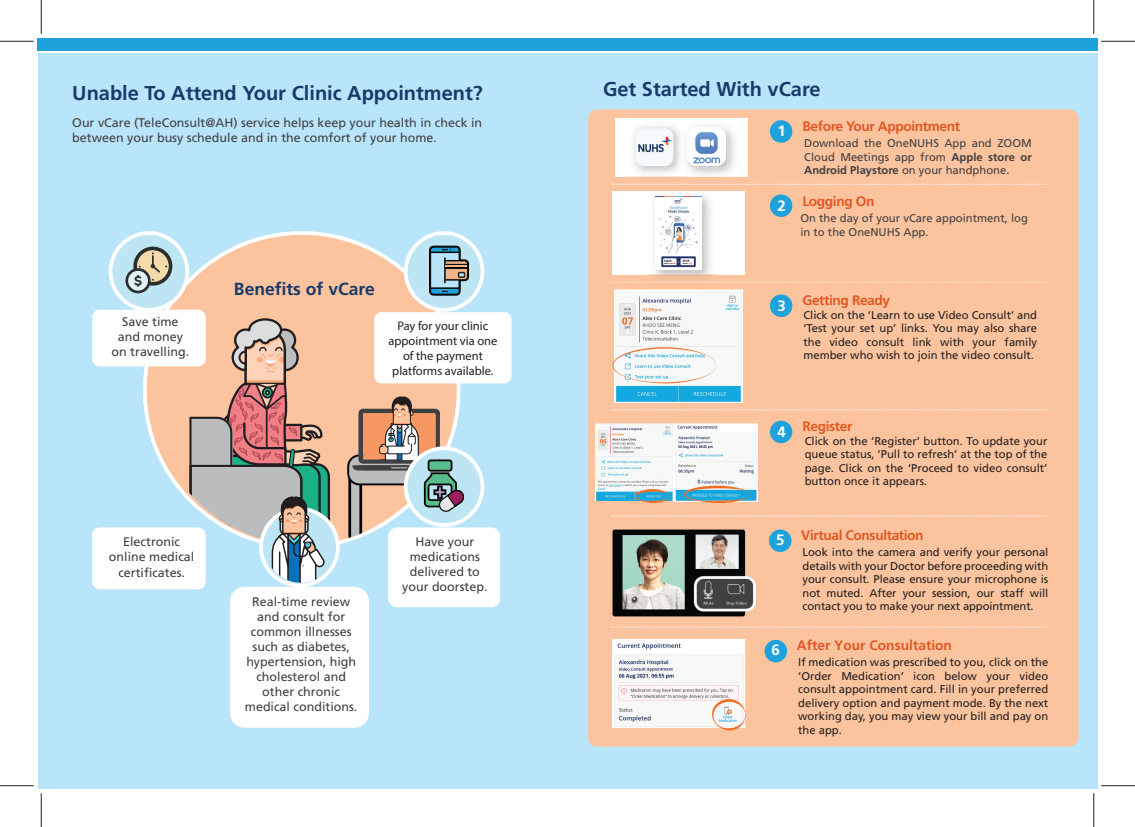
<style>
.page{position:relative;width:1135px;height:827px;background:#fff}
.page>*{position:absolute;margin:0;border:0;box-sizing:border-box;transform-origin:0 0}
.t1{font:700 20px "Frutiger LT Std";color:#183a69}
.t2{font:700 17.5px "Frutiger LT Std";color:#183a69}
.t3{font:700 15px "Frutiger LT Std";color:#fff}
.t4{font:700 13.75px "Frutiger LT Std";letter-spacing:-.03em;color:#e25825}
.t5{font:700 13.75px "Frutiger LT Std";color:#e25825}
.t6{font:12.5px/15px "Frutiger LT Std";color:#404041;text-align:center}
.t7{font:12.5px/15px "Myriad Pro";color:#231f20;text-align:center}
.t8{font:11.25px/13.5px "Frutiger LT Std";color:#231f20;text-align:justify}
.t9{font:11.25px/13.5px "Frutiger LT Std";color:#413f41;text-align:justify}
.s1{font-weight:700}
.s2{font-size:15px;color:#fff}
</style>
<div class="page">
<div style="left:38px;top:39px;width:1059px;height:749px;background:#b9e5fa"></div>
<div style="left:588px;top:109px;width:490px;height:637px;background:#fbc49e;border-radius:9px"></div>
<div style="left:38px;top:39px;width:1059px;height:13px;background:#1fa2db"></div>
<hr style="left:38px;top:51px;width:1059px;height:1px;background:#fff">
<div style="left:145px;top:233px;width:314px;height:314px;background:#fbc49e;border-radius:50%"></div>
<div style="left:230px;top:587px;width:139px;height:140px;background:#fff;border-radius:15px"></div>
<svg style="left:261px;top:509px;width:77px;height:76px"></svg>
<div style="left:259px;top:507px;width:81px;height:80px;border:4px solid #fff;border-radius:50%"></div>
<svg style="left:189px;top:318px;width:142px;height:264px"></svg>
<div style="left:304px;top:541px;width:7px;height:7px;border:1px solid #211d1e;border-radius:50%"></div>
<div style="left:388px;top:527px;width:112px;height:80px;background:#fff;border-radius:9px"></div>
<div style="left:406px;top:448px;width:76px;height:77px;background:#bde5f3;border-radius:50%"></div>
<div style="left:404px;top:446px;width:80px;height:81px;border:4px solid #fff;border-radius:50%"></div>
<svg style="left:348px;top:396px;width:118px;height:146px"></svg>
<div style="left:92px;top:527px;width:114px;height:62px;background:#fff;border-radius:8px"></div>
<div style="left:770px;top:120px;width:22px;height:23px;background:#1fa2db;border-radius:50%"></div>
<div style="left:769px;top:529px;width:22px;height:23px;background:#1fa2db;border-radius:50%"></div>
<svg style="left:611px;top:282px;width:436px;height:1px"></svg>
<svg style="left:611px;top:409px;width:437px;height:1px"></svg>
<svg style="left:611px;top:516px;width:437px;height:1px"></svg>
<div style="left:111px;top:233px;width:76px;height:77px;background:#bde5f3;border-radius:50%"></div>
<div style="left:109px;top:231px;width:80px;height:81px;border:4px solid #fff;border-radius:50%"></div>
<div style="left:374px;top:312px;width:138px;height:71px;background:#fff;border-radius:7px"></div>
<div style="left:406px;top:233px;width:76px;height:77px;background:#bde5f3;border-radius:50%"></div>
<div style="left:404px;top:231px;width:80px;height:81px;border:4px solid #fff;border-radius:50%"></div>
<svg style="left:125px;top:246px;width:47px;height:47px"></svg>
<svg style="left:429px;top:245px;width:41px;height:51px"></svg>
<div style="left:92px;top:310px;width:114px;height:56px;background:#fff;border-radius:8px"></div>
<div style="left:770px;top:194px;width:22px;height:23px;background:#1fa2db;border-radius:50%"></div>
<div style="left:615px;top:118px;width:132px;height:59px;background:#fff"></div>
<img style="left:626px;top:125px;width:115px;height:52px">
<img style="left:635px;top:128px;width:39px;height:38px">
<svg style="left:611px;top:183px;width:437px;height:2px"></svg>
<img style="left:679px;top:125px;width:9px;height:52px">
<img style="left:685px;top:127px;width:43px;height:40px">
<img style="left:687px;top:127px;width:39px;height:39px">
<div style="left:770px;top:294px;width:22px;height:23px;background:#1fa2db;border-radius:50%"></div>
<div style="left:770px;top:420px;width:22px;height:23px;background:#1fa2db;border-radius:50%"></div>
<img style="left:612px;top:529px;width:144px;height:88px">
<svg style="left:611px;top:627px;width:437px;height:1px"></svg>
<div style="left:764px;top:640px;width:23px;height:22px;background:#1fa2db;border-radius:50%"></div>
<img style="left:614px;top:289px;width:129px;height:113px">
<div style="left:613px;top:191px;width:132px;height:83px;background:#fff"></div>
<img style="left:648px;top:195px;width:70px;height:88px">
<img style="left:649px;top:282px;width:68px;height:1px">
<img style="left:656px;top:196px;width:46px;height:73px">
<svg style="left:612px;top:347px;width:104px;height:36px;background:#eaebea"></svg>
<img style="left:595px;top:423px;width:78px;height:78px">
<svg style="left:635px;top:489px;width:35px;height:14px"></svg>
<img style="left:675px;top:423px;width:82px;height:78px">
<svg style="left:684px;top:485px;width:66px;height:18px"></svg>
<img style="left:613px;top:639px;width:132px;height:88px">
<svg style="left:712px;top:699px;width:33px;height:31px"></svg>
<hr style="left:0;top:41px;width:34px;height:1px;background:#231f20">
<hr style="left:1101px;top:41px;width:34px;height:1px;background:#231f20">
<hr style="left:0;top:785px;width:34px;height:1px;background:#231f20">
<hr style="left:1101px;top:785px;width:34px;height:1px;background:#231f20">
<hr style="left:41px;top:0;width:1px;height:34px;background:#231f20">
<hr style="left:41px;top:793px;width:1px;height:34px;background:#231f20">
<hr style="left:1093px;top:0;width:1px;height:34px;background:#231f20">
<hr style="left:1093px;top:793px;width:1px;height:34px;background:#231f20">
<h1 class="t1" style="left:72px;top:81px;width:412px">Unable To Attend Your Clinic Appointment?</h1>
<h1 class="t1" style="left:603px;top:77px;width:219px">Get Started With vCare</h1>
<p class="t6" style="left:72px;top:115px;width:411px;text-align:left">Our vCare (TeleConsult@AH) service helps keep your health in check in between your busy schedule and in the comfort of your home.</p>
<p class="t4" style="left:802px;top:118px;width:159px">Before Your Appointment</p>
<h3 class="t3" style="left:777px;top:122px;width:10px">1</h3>
<p class="t9" style="left:804px;top:136px;width:229px">Download the OneNUHS App and ZOOM Cloud Meetings app from <span class="s1">Apple store or Android Playstore</span> on your handphone.</p>
<p class="t4" style="left:802px;top:193px;width:73px">Logging On</p>
<h3 class="t3" style="left:777px;top:197px;width:10px">2</h3>
<p class="t6" style="left:112px;top:314px;width:79px">Save time and money on travelling.</p>
<h2 class="t2" style="left:234px;top:278px;width:142px">Benefits of vCare</h2>
<p class="t7" style="left:388px;top:318px;width:111px">Pay for your clinic appointment via one of the payment platforms available.</p>
<p class="t6" style="left:109px;top:534px;width:87px">Electronic online medical certificates.</p>
<p class="t6" style="left:245px;top:594px;width:114px">Real-time review and consult for common illnesses such as diabetes, hypertension, high cholesterol and other chronic medical conditions.</p>
<p class="t6" style="left:402px;top:534px;width:87px">Have your medications delivered to your doorstep.</p>
<p class="t9" style="left:800px;top:212px;width:229px">On the day of your vCare appointment, log in to the OneNUHS App.</p>
<p class="t4" style="left:777px;top:292px;width:114px"><span class="s2">3</span> Getting Ready</p>
<p class="t8" style="left:803px;top:308px;width:235px">Click on the ‘Learn to use Video Consult’ and ‘Test your set up’ links. You may also share the video consult link with your family member who wish to join the video consult.</p>
<p class="t4" style="left:777px;top:418px;width:76px"><span class="s2">4</span> Register</p>
<p class="t8" style="left:805px;top:434px;width:244px">Click on the ‘Register’ button. To update your queue status, ‘Pull to refresh’ at the top of the page. Click on the ‘Proceed to video consult’ button once it appears.</p>
<p class="t4" style="left:776px;top:526px;width:149px"><span class="s2">5</span> Virtual Consultation</p>
<p class="t8" style="left:803px;top:545px;width:247px">Look into the camera and verify your personal details with your Doctor before proceeding with your consult. Please ensure your microphone is not muted. After your session, our staff will contact you to make your next appointment.</p>
<p class="t5" style="left:772px;top:637px;width:182px"><span class="s2">6</span> After Your Consultation</p>
<p class="t8" style="left:798px;top:656px;width:252px">If medication was prescribed to you, click on the ‘Order Medication’ icon below your video consult appointment card. Fill in your preferred delivery option and payment mode. By the next working day, you may view your bill and pay on the app.</p>
</div>
